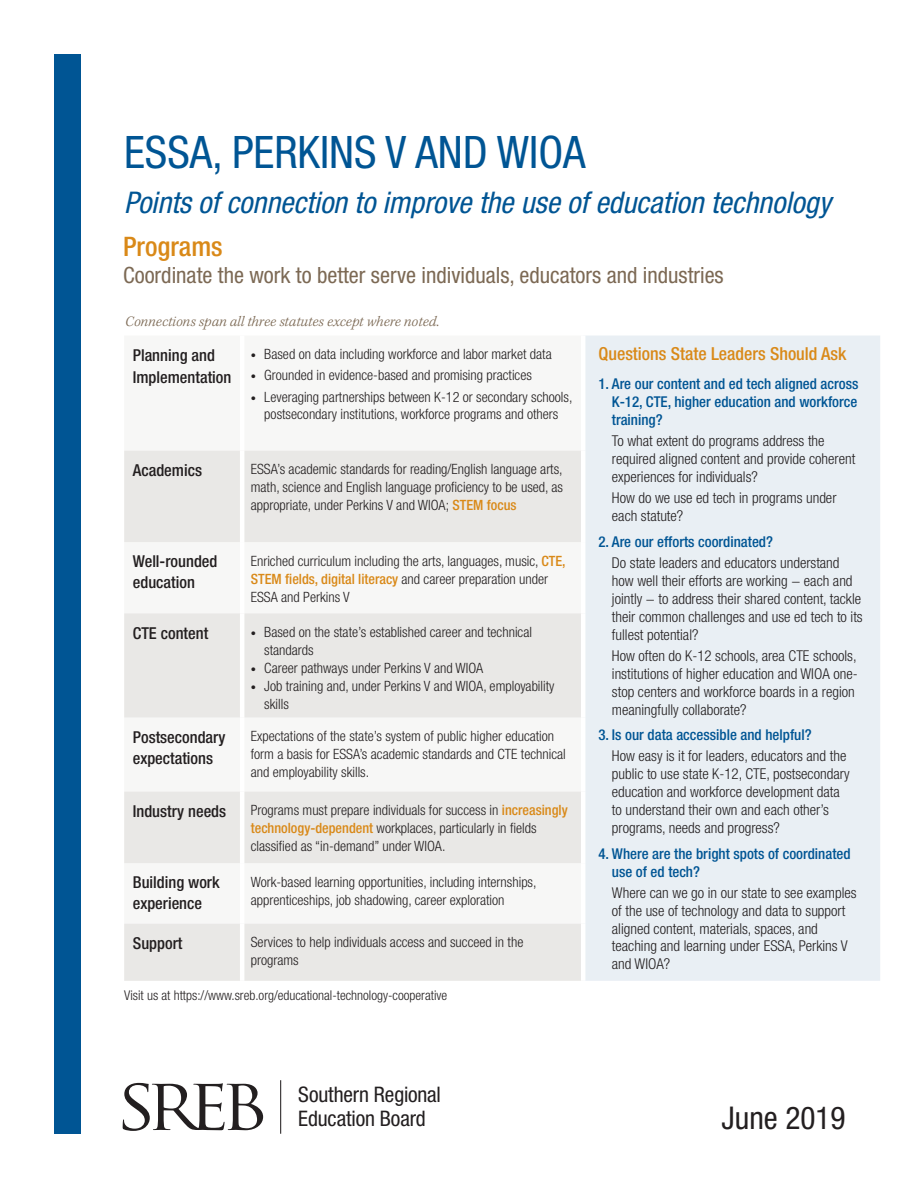
<style>
.page{position:relative;width:918px;height:1188px;background:#fff}
.page>*{position:absolute;margin:0;border:0;box-sizing:border-box;transform-origin:0 0}
.text{font:condensed 44.85px "Helvetica Neue";color:#005594}
.text-2{font:condensed 31.35px "Helvetica Neue";color:#231f20}
.text-3{font:italic condensed 29.85px "Helvetica Neue";color:#005594}
.text-4{font:500 condensed 26.85px "Helvetica Neue";color:#d98918}
.text-5{font:condensed 22.35px "Helvetica Neue";color:#7c6954}
.t1{font:condensed 21.45px/24.3px "Helvetica Neue";letter-spacing:-.005em;color:#231f20}
.sub_1{font:500 condensed 18px "Helvetica Neue LT Std";color:#d98918}
.body_text{font:500 condensed 16.5px/20.9px "Helvetica Neue LT Std";color:#231f20}
.blue_arrow_bullets{font:300 condensed 15px/18px "Helvetica Neue LT Std";color:#231f20}
.t2{font:500 condensed 15px/18px "Helvetica Neue LT Std";color:#005594;text-align:justify}
.text-6{font:italic 300 15px "Kepler Std";color:#7c6954}
.commonalities_chart{font:300 condensed 14.25px/18px "Helvetica Neue LT Std";color:#231f20}
.text-7{font:300 condensed 13.5px "Helvetica Neue";color:#231f20}
.s1{font-size:10.5px}
.s2{font-weight:500;color:#d98918}
</style>
<div class="page">
<div style="left:54px;top:54px;width:27px;height:1080px;background:#005594"></div>
<hr style="left:280px;top:1080px;width:1px;height:54px;background:#231f20">
<svg style="left:123px;top:1083px;width:140px;height:48px"></svg>
<div style="left:585px;top:336px;width:295px;height:645px;background:#e9eff4"></div>
<svg style="left:124px;top:451px;width:457px;height:530px;fill:#e9e8e6"></svg>
<hr style="left:240px;top:451px;width:4px;height:91px;background:#fff">
<hr style="left:240px;top:542px;width:4px;height:71px;background:#fff">
<hr style="left:240px;top:613px;width:4px;height:105px;background:#fff">
<hr style="left:240px;top:718px;width:4px;height:74px;background:#fff">
<hr style="left:240px;top:792px;width:4px;height:71px;background:#fff">
<hr style="left:240px;top:863px;width:4px;height:61px;background:#fff">
<hr style="left:240px;top:924px;width:4px;height:57px;background:#fff">
<p class="text" style="left:124px;top:126px;width:463px">ESSA, PERKINS V AND WIOA</p>
<p class="text-3" style="left:124px;top:185px;width:708px">Points of connection to improve the use of education technology</p>
<p class="text-4" style="left:123px;top:231px;width:101px">Programs</p>
<p class="text-5" style="left:123px;top:262px;width:602px">Coordinate the work to better serve individuals, educators and industries</p>
<p class="text-6" style="left:125px;top:313px;width:316px">Connections span all three statutes except where noted.</p>
<p class="body_text" style="left:133px;top:343px;width:100px;line-height:22.5px">Planning and<br>Implementation</p>
<p class="commonalities_chart" style="left:251px;top:345px;width:302px"><span class="s1">•</span> Based on data including workforce and labor market data</p>
<p class="commonalities_chart" style="left:251px;top:366px;width:283px"><span class="s1">•</span> Grounded in evidence-based and promising practices</p>
<p class="commonalities_chart" style="left:251px;top:387px;width:323px;text-align:center"><span class="s1">•</span> Leveraging partnerships between K-12 or secondary schools, postsecondary institutions, workforce programs and others</p>
<p class="body_text" style="left:133px;top:459px;width:71px">Academics</p>
<p class="commonalities_chart" style="left:251px;top:460px;width:314px;text-align:justify">ESSA’s academic standards for reading/English language arts, math, science and English language proficiency to be used, as appropriate, under Perkins V and WIOA; <span class="s2">STEM focus</span></p>
<p class="body_text" style="left:133px;top:551px;width:86px">Well-rounded education</p>
<p class="commonalities_chart" style="left:251px;top:552px;width:316px">Enriched curriculum including the arts, languages, music, <span class="s2">CTE,<br>STEM fields, digital literacy</span> and career preparation under<br>ESSA and Perkins V</p>
<p class="body_text" style="left:133px;top:622px;width:77px">CTE content</p>
<p class="commonalities_chart" style="left:264px;top:623px;width:269px;text-indent:-14px"><span class="s1">•</span> Based on the state’s established career and technical standards</p>
<p class="commonalities_chart" style="left:251px;top:659px;width:234px"><span class="s1">•</span> Career pathways under Perkins V and WIOA</p>
<p class="commonalities_chart" style="left:264px;top:677px;width:292px;text-indent:-14px"><span class="s1">•</span> Job training and, under Perkins V and WIOA, employability skills</p>
<p class="body_text" style="left:133px;top:726px;width:94px">Postsecondary expectations</p>
<p class="commonalities_chart" style="left:251px;top:727px;width:316px">Expectations of the state’s system of public higher education form a basis for ESSA’s academic standards and CTE technical and employability skills.</p>
<p class="body_text" style="left:133px;top:800px;width:95px">Industry needs</p>
<p class="commonalities_chart" style="left:251px;top:801px;width:319px">Programs must prepare individuals for success in <span class="s2">increasingly technology-dependent</span> workplaces, particularly in fields classified as “in-demand” under WIOA.</p>
<p class="body_text" style="left:133px;top:872px;width:88px">Building work experience</p>
<p class="commonalities_chart" style="left:251px;top:873px;width:287px">Work-based learning opportunities, including internships, apprenticeships, job shadowing, career exploration</p>
<p class="body_text" style="left:133px;top:932px;width:51px">Support</p>
<p class="commonalities_chart" style="left:251px;top:933px;width:274px">Services to help individuals access and succeed in the programs</p>
<p class="text-7" style="left:124px;top:987px;width:325px">Visit us at https://www.sreb.org/educational-technology-cooperative</p>
<p class="sub_1" style="left:598px;top:343px;width:250px">Questions State Leaders Should Ask</p>
<p class="t2" style="left:612px;top:375px;width:248px;text-indent:-14px">1. Are our content and ed tech aligned across K-12, CTE, higher education and workforce training?</p>
<p class="blue_arrow_bullets" style="left:612px;top:432px;width:245px">To what extent do programs address the required aligned content and provide coherent experiences for individuals?</p>
<p class="blue_arrow_bullets" style="left:612px;top:489px;width:226px">How do we use ed tech in programs under each statute?</p>
<p class="t2" style="left:598px;top:532px;width:176px">2. Are our efforts coordinated?</p>
<p class="blue_arrow_bullets" style="left:612px;top:554px;width:252px">Do state leaders and educators understand how well their efforts are working − each and jointly − to address their shared content, tackle their common challenges and use ed tech to its fullest potential?</p>
<p class="blue_arrow_bullets" style="left:612px;top:646px;width:247px">How often do K-12 schools, area CTE schools, institutions of higher education and WIOA one&shy;stop centers and workforce boards in a region meaningfully collaborate?</p>
<p class="t2" style="left:598px;top:726px;width:215px">3. Is our data accessible and helpful?</p>
<p class="blue_arrow_bullets" style="left:612px;top:747px;width:239px">How easy is it for leaders, educators and the public to use state K-12, CTE, postsecondary education and workforce development data to understand their own and each other’s programs, needs and progress?</p>
<p class="t2" style="left:612px;top:844px;width:240px;text-indent:-14px">4. Where are the bright spots of coordinated use of ed tech?</p>
<p class="blue_arrow_bullets" style="left:612px;top:883px;width:246px">Where can we go in our state to see examples of the use of technology and data to support aligned content, materials, spaces, and teaching and learning under ESSA, Perkins V and WIOA?</p>
<p class="t1" style="left:298px;top:1082px;width:144px">Southern Regional<br>Education Board</p>
<p class="text-2" style="left:722px;top:1099px;width:126px">June 2019</p>
</div>
